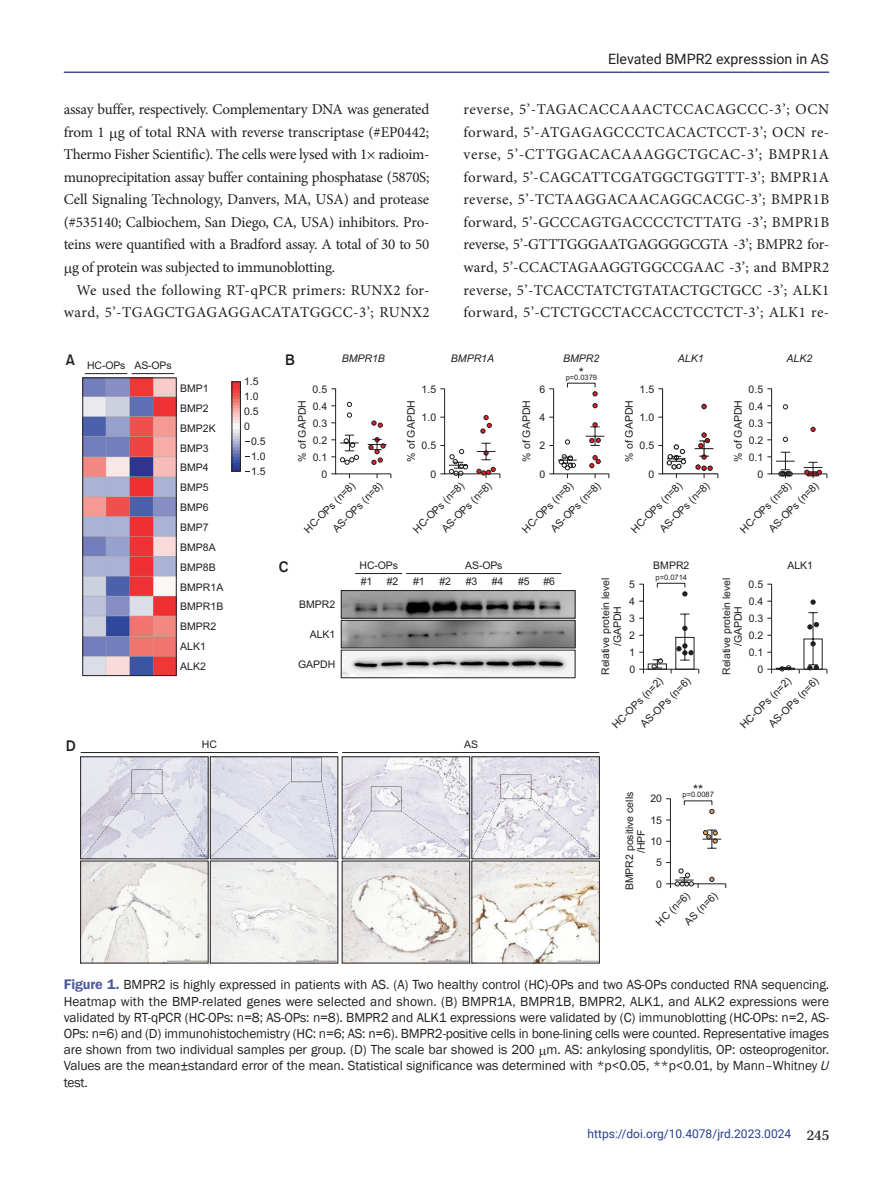
<style>
.page{position:relative;width:893px;height:1191px;background:#fff}
.page>*{position:absolute;margin:0;border:0;box-sizing:border-box;transform-origin:0 0}
.t1{font:15px/22.5px "Minion Pro";letter-spacing:-.015em;color:#231f20;text-align:justify}
.t2{font:15px "Minion Pro";letter-spacing:.025em;color:#231f20}
.t3{font:15px "Minion Pro";letter-spacing:.035em;color:#231f20}
.t4{font:15px "Gothic 725 BT Bold A";color:#231f20}
.t5{font:14.25px "Roboto";color:#231f20}
.t6{font:13.5px/16.4px "Franklin Gothic";letter-spacing:-.01em;color:#231f20}
.t7{font:12.9px "Arial";color:#231f20}
.t8{font:12px "Roboto";color:#253f8e}
.t9{font:10.5px/17px "Arial";color:#231f20}
.t10{font:italic 10.5px "Arial";color:#231f20}
.t11{font:7.5px "Arial";color:#231f20}
.s1{font-weight:600;font-size:14.25px;color:#4d5a9e}
.s2{font-style:italic}
.s3{font-family:"Utopia Std Capt";font-size:15px;color:#231f20}
</style>
<div class="page">
<hr style="left:64px;top:71px;width:765px;height:2px;background:#3f5199">
<img style="left:84px;top:379px;width:91px;height:295px">
<div style="left:82px;top:377px;width:95px;height:299px;border:1px solid #231f20"></div>
<hr style="left:85px;top:373px;width:42px;height:1px;background:#231f20">
<hr style="left:132px;top:373px;width:42px;height:1px;background:#231f20">
<img style="left:234px;top:383px;width:5px;height:86px">
<div style="left:232px;top:381px;width:9px;height:90px;border:1px solid #231f20"></div>
<svg style="left:341px;top:590px;width:235px;height:88px;background:#969696"></svg>
<hr style="left:355px;top:573px;width:47px;height:1px;background:#231f20">
<hr style="left:406px;top:573px;width:155px;height:1px;background:#231f20">
<svg style="left:331px;top:388px;width:61px;height:90px"></svg>
<svg style="left:658px;top:388px;width:61px;height:90px"></svg>
<svg style="left:440px;top:388px;width:61px;height:90px"></svg>
<svg style="left:549px;top:383px;width:61px;height:95px"></svg>
<svg style="left:767px;top:388px;width:61px;height:285px"></svg>
<svg style="left:639px;top:583px;width:61px;height:90px"></svg>
<svg style="left:80px;top:756px;width:520px;height:207px"></svg>
<hr style="left:81px;top:752px;width:257px;height:1px;background:#231f20">
<hr style="left:342px;top:752px;width:257px;height:1px;background:#231f20">
<svg style="left:666px;top:798px;width:61px;height:90px"></svg>
<p class="t1" style="left:64px;top:98px;width:367px">assay buffer, respectively. Complementary DNA was generated</p>
<p class="t1" style="left:64px;top:121px;width:367px">from 1 g of total RNA with reverse transcriptase (#EP0442;</p>
<p class="t1" style="left:64px;top:143px;width:367px">Thermo Fisher Scientific). The cells were lysed with 1× radioim-</p>
<p class="t1" style="left:64px;top:166px;width:367px">munoprecipitation assay buffer containing phosphatase (5870S;</p>
<p class="t1" style="left:64px;top:188px;width:367px">Cell Signaling Technology, Danvers, MA, USA) and protease</p>
<p class="t1" style="left:64px;top:211px;width:367px">(#535140; Calbiochem, San Diego, CA, USA) inhibitors. Pro-</p>
<p class="t1" style="left:64px;top:233px;width:367px">teins were quantified with a Bradford assay. A total of 30 to 50</p>
<p class="t1" style="left:72px;top:256px;width:265px">g of protein was subjected to immunoblotting.</p>
<p class="t2" style="left:77px;top:280px;width:354px">We used the following RT-qPCR primers: RUNX2 for-</p>
<p class="t3" style="left:64px;top:302px;width:367px">ward, 5’-TGAGCTGAGAGGACATATGGCC-3’; RUNX2</p>
<p class="t5" style="left:608px;top:49px;width:222px">Elevated BMPR2 expresssion in AS</p>
<p class="t1" style="left:463px;top:98px;width:367px">reverse, 5’-TAGACACCAAACTCCACAGCCC-3’; OCN forward, 5’-ATGAGAGCCCTCACACTCCT-3’; OCN re&shy;verse, 5’-CTTGGACACAAAGGCTGCAC-3’; BMPR1A forward, 5’-CAGCATTCGATGGCTGGTTT-3’; BMPR1A reverse, 5’-TCTAAGGACAACAGGCACGC-3’; BMPR1B forward, 5’-GCCCAGTGACCCCTCTTATG -3’; BMPR1B reverse, 5’-GTTTGGGAATGAGGGGCGTA -3’; BMPR2 for&shy;ward, 5’-CCACTAGAAGGTGGCCGAAC -3’; and BMPR2 reverse, 5’-TCACCTATCTGTATACTGCTGCC -3’; ALK1 forward, 5’-CTCTGCCTACCACCTCCTCT-3’; ALK1 re-</p>
<p class="t10" style="left:342px;top:352px;width:45px">BMPR1B</p>
<p class="t10" style="left:451px;top:352px;width:45px">BMPR1A</p>
<p class="t10" style="left:563px;top:352px;width:38px">BMPR2</p>
<p class="t11" style="left:566px;top:374px;width:33px">p=0.0379</p>
<p class="t10" style="left:678px;top:352px;width:27px">ALK1</p>
<p class="t10" style="left:786px;top:352px;width:27px">ALK2</p>
<p class="t4" style="left:66px;top:351px;width:11px">A</p>
<p class="t4" style="left:285px;top:351px;width:11px">B</p>
<p class="t9" style="left:87px;top:358px;width:86px">HC-OPs AS-OPs</p>
<p class="t7" style="left:579px;top:368px;width:7px">*</p>
<p class="t9" style="left:244px;top:374px;width:16px">1.5</p>
<p class="t9" style="left:244px;top:389px;width:16px">1.0</p>
<p class="t9" style="left:244px;top:404px;width:16px">0.5</p>
<p class="t9" style="left:244px;top:419px;width:7px">0</p>
<p class="t9" style="left:251px;top:434px;width:16px">0.5</p>
<p class="t9" style="left:251px;top:449px;width:16px">1.0</p>
<p class="t9" style="left:251px;top:464px;width:16px">1.5</p>
<p class="t9" style="left:180px;top:379px;width:45px;line-height:19.8px">BMP1<br>BMP2<br>BMP2K<br>BMP3<br>BMP4<br>BMP5<br>BMP6<br>BMP7<br>BMP8A<br>BMP8B<br>BMPR1A<br>BMPR1B<br>BMPR2<br>ALK1<br>ALK2</p>
<p class="t9" style="left:313px;top:381px;width:16px;text-align:right">0.5<br>0.4<br>0.3<br>0.2<br>0.1<br>0</p>
<p class="t9" style="left:422px;top:381px;width:16px">1.5</p>
<p class="t9" style="left:422px;top:410px;width:16px">1.0</p>
<p class="t9" style="left:422px;top:438px;width:16px">0.5</p>
<p class="t9" style="left:539px;top:381px;width:7px">6</p>
<p class="t9" style="left:539px;top:410px;width:7px">4</p>
<p class="t9" style="left:539px;top:438px;width:7px">2</p>
<p class="t9" style="left:640px;top:381px;width:16px">1.5</p>
<p class="t9" style="left:640px;top:410px;width:16px">1.0</p>
<p class="t9" style="left:640px;top:438px;width:16px">0.5</p>
<p class="t9" style="left:749px;top:381px;width:16px;text-align:right">0.5<br>0.4<br>0.3<br>0.2<br>0.1<br>0</p>
<p class="t9" style="left:294px;top:461px;width:63px;rotate:-90deg">% of GAPDH</p>
<p class="t9" style="left:314px;top:510px;width:67px;line-height:19.5px;text-indent:-21px;rotate:-45deg">HC-OPs (n=8)<br>AS-OPs (n=8)</p>
<p class="t9" style="left:403px;top:461px;width:63px;rotate:-90deg">% of GAPDH</p>
<p class="t9" style="left:423px;top:510px;width:67px;line-height:19.5px;text-indent:-21px;rotate:-45deg">HC-OPs (n=8)<br>AS-OPs (n=8)</p>
<p class="t9" style="left:621px;top:461px;width:63px;rotate:-90deg">% of GAPDH</p>
<p class="t9" style="left:641px;top:510px;width:67px;line-height:19.5px;text-indent:-21px;rotate:-45deg">HC-OPs (n=8)<br>AS-OPs (n=8)</p>
<p class="t9" style="left:730px;top:461px;width:63px;rotate:-90deg">% of GAPDH</p>
<p class="t9" style="left:750px;top:510px;width:67px;line-height:19.5px;text-indent:-21px;rotate:-45deg">HC-OPs (n=8)<br>AS-OPs (n=8)</p>
<p class="t9" style="left:519px;top:461px;width:63px;rotate:-90deg">% of GAPDH</p>
<p class="t9" style="left:532px;top:510px;width:67px;line-height:19.5px;text-indent:-21px;rotate:-45deg">HC-OPs (n=8)<br>AS-OPs (n=8)</p>
<p class="t9" style="left:430px;top:466px;width:7px">0</p>
<p class="t9" style="left:539px;top:466px;width:7px">0</p>
<p class="t9" style="left:648px;top:466px;width:7px">0</p>
<p class="t9" style="left:360px;top:558px;width:40px">HC-OPs</p>
<p class="t9" style="left:465px;top:558px;width:39px">AS-OPs</p>
<p class="t9" style="left:653px;top:558px;width:38px">BMPR2</p>
<p class="t9" style="left:787px;top:558px;width:27px">ALK1</p>
<p class="t4" style="left:279px;top:558px;width:11px">C</p>
<p class="t11" style="left:656px;top:574px;width:33px">p=0.0714</p>
<p class="t9" style="left:361px;top:574px;width:13px">#1</p>
<p class="t9" style="left:387px;top:574px;width:13px">#2</p>
<p class="t9" style="left:413px;top:574px;width:13px">#1</p>
<p class="t9" style="left:439px;top:574px;width:13px">#2</p>
<p class="t9" style="left:466px;top:574px;width:13px">#3</p>
<p class="t9" style="left:492px;top:574px;width:13px">#4</p>
<p class="t9" style="left:518px;top:574px;width:13px">#5</p>
<p class="t9" style="left:543px;top:574px;width:13px">#6</p>
<p class="t9" style="left:598px;top:675px;width:99px;rotate:-90deg">Relative protein level</p>
<p class="t9" style="left:629px;top:576px;width:7px;text-align:justify">5<br>4<br>3<br>2<br>1<br>0</p>
<p class="t9" style="left:721px;top:675px;width:99px;line-height:11.7px;text-align:center;rotate:-90deg">Relative protein level /GAPDH</p>
<p class="t9" style="left:749px;top:576px;width:16px;text-align:justify">0.5<br>0.4<br>0.3<br>0.2<br>0.1</p>
<p class="t9" style="left:299px;top:597px;width:38px">BMPR2</p>
<p class="t9" style="left:310px;top:626px;width:27px">ALK1</p>
<p class="t9" style="left:298px;top:656px;width:39px">GAPDH</p>
<p class="t9" style="left:610px;top:646px;width:42px;rotate:-90deg">/GAPDH</p>
<p class="t9" style="left:622px;top:705px;width:67px;line-height:19.5px;text-indent:-21px;rotate:-45deg">HC-OPs (n=2)<br>AS-OPs (n=6)</p>
<p class="t9" style="left:757px;top:662px;width:7px">0</p>
<p class="t9" style="left:750px;top:705px;width:67px;line-height:19.5px;text-indent:-21px;rotate:-45deg">HC-OPs (n=2)<br>AS-OPs (n=6)</p>
<p class="t4" style="left:66px;top:737px;width:12px">D</p>
<p class="t9" style="left:202px;top:737px;width:17px">HC</p>
<p class="t9" style="left:464px;top:737px;width:16px">AS</p>
<p class="t7" style="left:693px;top:784px;width:12px">**</p>
<p class="t11" style="left:682px;top:792px;width:33px">p=0.0087</p>
<p class="t9" style="left:622px;top:890px;width:100px;rotate:-90deg">BMPR2 positive cells</p>
<p class="t9" style="left:650px;top:789px;width:13px;line-height:21.3px;text-align:center">20<br>15<br>10<br>5</p>
<p class="t9" style="left:634px;top:853px;width:25px;rotate:-90deg">/HPF</p>
<p class="t9" style="left:656px;top:876px;width:7px">0</p>
<p class="t9" style="left:666px;top:903px;width:43px;line-height:19.5px;text-indent:-21px;rotate:-45deg">HC (n=6)<br>AS (n=6)</p>
<p class="t6" style="left:64px;top:976px;width:770px"><span class="s1">Figure 1.</span> BMPR2 is highly expressed in patients with AS. (A) Two healthy control (HC)-OPs and two AS-OPs conducted RNA sequencing.<br>Heatmap with the BMP-related genes were selected and shown. (B) BMPR1A, BMPR1B, BMPR2, ALK1, and ALK2 expressions were validated by RT-qPCR (HC-OPs: n=8; AS-OPs: n=8). BMPR2 and ALK1 expressions were validated by (C) immunoblotting (HC-OPs: n=2, AS-OPs: n=6) and (D) immunohistochemistry (HC: n=6; AS: n=6). BMPR2-positive cells in bone-lining cells were counted. Representative images are shown from two individual samples per group. (D) The scale bar showed is 200 m. AS: ankylosing spondylitis, OP: osteoprogenitor.<br>Values are the mean±standard error of the mean. Statistical significance was determined with *p&lt;0.05, **p&lt;0.01, by Mann–Whitney <span class="s2">U </span>test.</p>
<p class="t8" style="left:588px;top:1125px;width:243px">https://doi.org/10.4078/jrd.2023.0024 <span class="s3">245</span></p>
</div>
